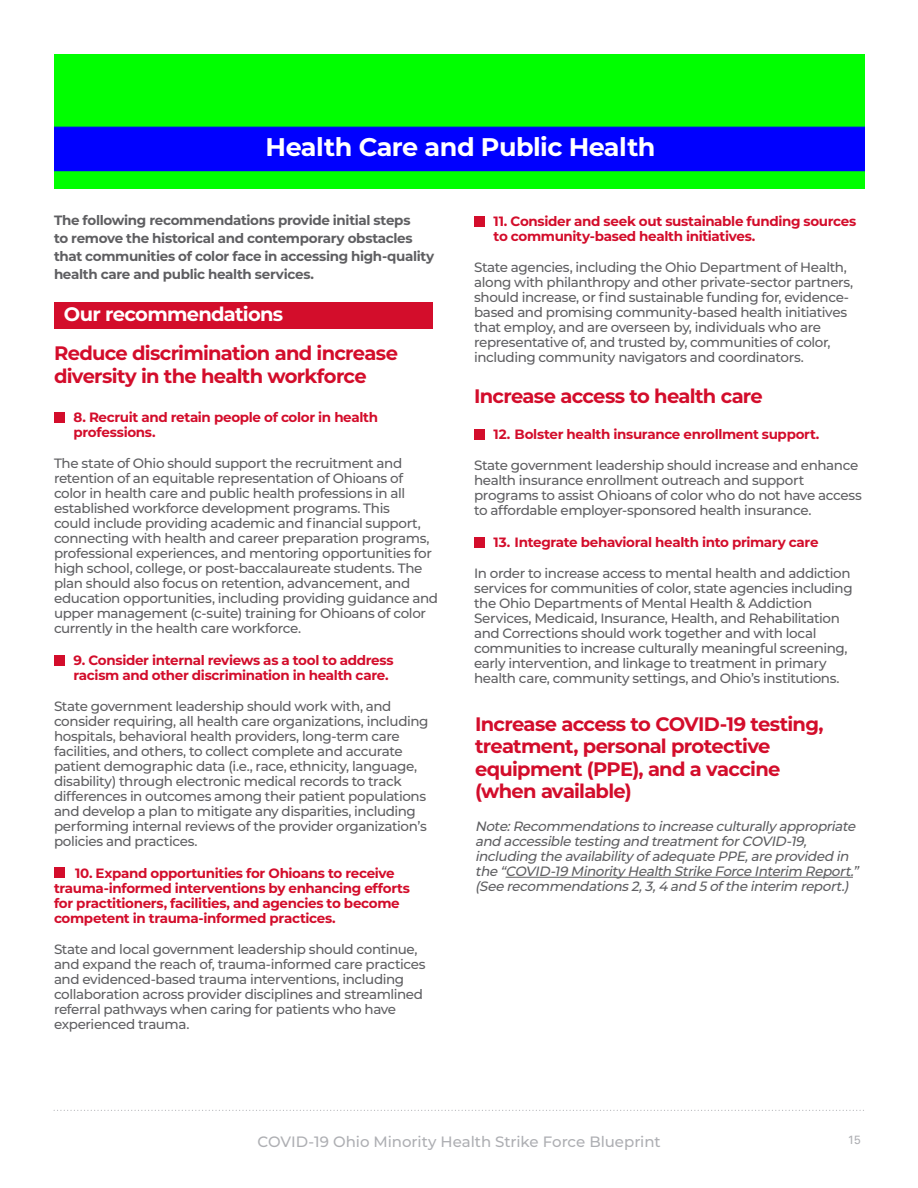
<style>
.page{position:relative;width:918px;height:1188px;background:#fff}
.page>*{position:absolute;margin:0;border:0;box-sizing:border-box;transform-origin:0 0}
.t1{font:700 25.5px "Montserrat";letter-spacing:-.02em;color:#fff}
.body{font:700 19.5px/22.5px "Montserrat";letter-spacing:-.04em;color:#d30d2b}
.body-2{font:700 19.5px "Montserrat";letter-spacing:-.035em;color:#fff}
.t2{font:500 15px "Montserrat";letter-spacing:-.005em;color:#aeafb3}
.body-3{font:500 13.5px/15px "Montserrat";letter-spacing:-.03em;color:#5f5f62}
.body-4{font:700 13.5px/15px "Montserrat";letter-spacing:-.025em;color:#d30d2b}
.body-5{font:italic 500 13.5px/15px "Montserrat";color:#5f5f62}
.body-6{font:700 13.5px/18px "Montserrat";letter-spacing:-.025em;color:#5f5f62}
.t3{font:12px "Univers LT Pro 55 Roman";color:#aeafb3}
</style>
<div class="page">
<svg style="left:54px;top:1110px;width:810px;height:1px"></svg>
<div style="left:54px;top:302px;width:378px;height:27px;background:#d30d2b"></div>
<img style="left:54px;top:54px;width:810px;height:135px">
<hr style="left:506px;top:877px;width:347px;height:1px;background:#5f5f62">
<div style="left:54px;top:412px;width:10px;height:10px;background:#d30d2b"></div>
<div style="left:474px;top:217px;width:11px;height:10px;background:#d30d2b"></div>
<div style="left:474px;top:429px;width:11px;height:11px;background:#d30d2b"></div>
<div style="left:474px;top:537px;width:11px;height:11px;background:#d30d2b"></div>
<div style="left:54px;top:655px;width:10px;height:11px;background:#d30d2b"></div>
<div style="left:54px;top:868px;width:10px;height:10px;background:#d30d2b"></div>
<p class="t1" style="left:266px;top:128px;width:391px">Health Care and Public Health</p>
<p class="body-6" style="left:54px;top:211px;width:382px">The following recommendations provide initial steps<br>to remove the historical and contemporary obstacles that communities of color face in accessing high-quality health care and public health services.</p>
<p class="body-2" style="left:64px;top:300px;width:221px">Our recommendations</p>
<p class="body" style="left:54px;top:341px;width:345px">Reduce discrimination and increase diversity in the health workforce</p>
<p class="body-4" style="left:73px;top:409px;width:306px">8. Recruit and retain people of color in health professions.</p>
<p class="body-3" style="left:54px;top:455px;width:386px">The state of Ohio should support the recruitment and retention of an equitable representation of Ohioans of color in health care and public health professions in all established workforce development programs. This<br>could include providing academic and financial support, connecting with health and career preparation programs, professional experiences, and mentoring opportunities for high school, college, or post-baccalaureate students. The plan should also focus on retention, advancement, and education opportunities, including providing guidance and upper management (c-suite) training for Ohioans of color currently in the health care workforce.</p>
<p class="body-4" style="left:73px;top:652px;width:322px">9. Consider internal reviews as a tool to address racism and other discrimination in health care.</p>
<p class="body-3" style="left:54px;top:698px;width:376px">State government leadership should work with, and consider requiring, all health care organizations, including hospitals, behavioral health providers, long-term care facilities, and others, to collect complete and accurate patient demographic data (i.e., race, ethnicity, language, disability) through electronic medical records to track differences in outcomes among their patient populations and develop a plan to mitigate any disparities, including performing internal reviews of the provider organization’s policies and practices.</p>
<p class="body-4" style="left:54px;top:865px;width:358px;text-indent:21px">10. Expand opportunities for Ohioans to receive trauma-informed interventions by enhancing efforts for practitioners, facilities, and agencies to become competent in trauma-informed practices.</p>
<p class="body-3" style="left:54px;top:941px;width:373px">State and local government leadership should continue, and expand the reach of, trauma-informed care practices and evidenced-based trauma interventions, including collaboration across provider disciplines and streamlined referral pathways when caring for patients who have experienced trauma.</p>
<p class="body-4" style="left:494px;top:213px;width:364px">11. Consider and seek out sustainable funding sources to community-based health initiatives.</p>
<p class="body-3" style="left:474px;top:260px;width:381px">State agencies, including the Ohio Department of Health, along with philanthropy and other private-sector partners, should increase, or find sustainable funding for, evidence&shy;based and promising community-based health initiatives that employ, and are overseen by, individuals who are representative of, and trusted by, communities of color, including community navigators and coordinators.</p>
<p class="body" style="left:474px;top:384px;width:290px">Increase access to health care</p>
<p class="body-4" style="left:494px;top:426px;width:327px">12. Bolster health insurance enrollment support.</p>
<p class="body-3" style="left:474px;top:457px;width:389px">State government leadership should increase and enhance health insurance enrollment outreach and support programs to assist Ohioans of color who do not have access to affordable employer-sponsored health insurance.</p>
<p class="body-4" style="left:494px;top:534px;width:326px">13. Integrate behavioral health into primary care</p>
<p class="body-3" style="left:474px;top:565px;width:380px">In order to increase access to mental health and addiction services for communities of color, state agencies including the Ohio Departments of Mental Health &amp; Addiction Services, Medicaid, Insurance, Health, and Rehabilitation and Corrections should work together and with local communities to increase culturally meaningful screening, early intervention, and linkage to treatment in primary health care, community settings, and Ohio’s institutions.</p>
<p class="body" style="left:475px;top:711px;width:350px">Increase access to COVID-19 testing, treatment, personal protective equipment (PPE), and a vaccine (when available)</p>
<p class="body-5" style="left:475px;top:818px;width:388px">Note:Recommendationsto increase culturally appropriate and accessible testing and treatmentforCOVID-19, including the availability ofadequate PPE,are provided in the “COVID-19 Minority Health Strike Force Interim Report.” (See recommendations2,3,4 and 5 ofthe interim report.)</p>
<p class="t2" style="left:257px;top:1131px;width:405px">COVID-19 Ohio Minority Health Strike Force Blueprint</p>
<p class="t3" style="left:848px;top:1132px;width:15px">15</p>
</div>
